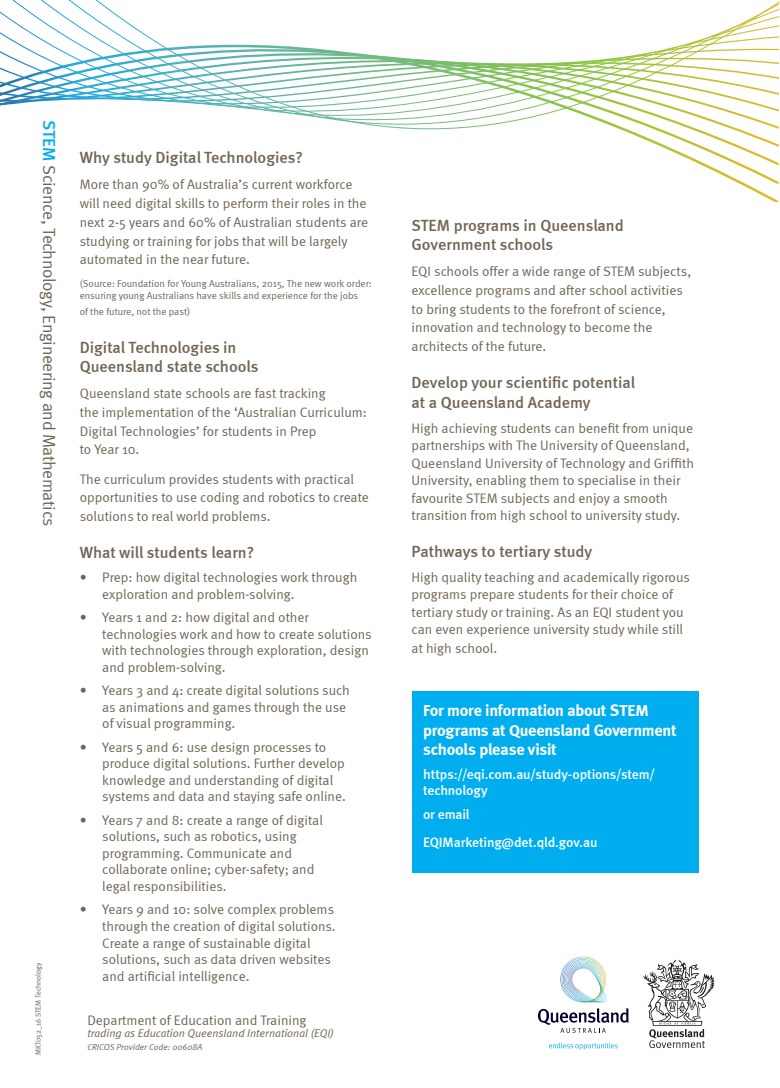
<style>
.page{position:relative;width:780px;height:1088px;background:#fff}
.page>*{position:absolute;margin:0;border:0;box-sizing:border-box;transform-origin:0 0}
.t1{font:17.5px "Meta Normal";letter-spacing:-.02em;color:#716557}
.Heading_2_Body{font:500 16.25px/19.5px "Meta";color:#716557}
.t2{font:700 16.25px/19.5px "Meta";letter-spacing:-.015em;color:#fff}
.Body_Text{font:13.75px/16.5px "Meta Normal";color:#716557}
.t3{font:500 13.75px/16.5px "Meta";letter-spacing:-.01em;color:#fff}
.Body_Text-2{font:italic 11.25px "Meta Normal";color:#716557}
.Body_Text-3{font:10px/12px "Meta Normal";color:#716557}
.Body_Text-4{font:italic 8.75px "Meta Normal";color:#716557}
.Body_Text-5{font:7.5px "Meta Normal";color:#716557}
.s1{font-family:"Meta";font-weight:500;color:#00aeef}
</style>
<div class="page">
<svg style="left:0;top:0;width:779px;height:202px"></svg>
<svg style="left:549px;top:1042px;width:68px;height:8px"></svg>
<svg style="left:538px;top:1008px;width:90px;height:25px"></svg>
<svg style="left:560px;top:956px;width:47px;height:46px"></svg>
<svg style="left:643px;top:960px;width:71px;height:88px"></svg>
<div style="left:412px;top:691px;width:286px;height:182px;background:#00aeef"></div>
<p class="t1" style="left:59px;top:120px;width:408px;rotate:90deg"><span class="s1">STEM</span> Science, Technology, Engineering and Mathematics</p>
<p class="Body_Text-5" style="left:34px;top:1055px;width:94px;rotate:-90deg">MKT052_16 STEM Technology</p>
<p class="Heading_2_Body" style="left:80px;top:148px;width:225px">Why study Digital Technologies?</p>
<p class="Body_Text" style="left:80px;top:175px;width:290px;line-height:18.8px">More than 90% of Australia’s current workforce will need digital skills to perform their roles in the next 2-5 years and 60% of Australian students are studying or training for jobs that will be largely automated in the near future.</p>
<p class="Body_Text-3" style="left:80px;top:277px;width:293px">(Source: Foundation for Young Australians, 2015, The new work order: ensuring young Australians have skills and experience for the jobs</p>
<p class="Body_Text-3" style="left:80px;top:306px;width:112px">of the future, not the past)</p>
<p class="Heading_2_Body" style="left:80px;top:337px;width:180px">Digital Technologies in<br>Queensland state schools</p>
<p class="Body_Text" style="left:80px;top:384px;width:289px;line-height:18.8px">Queensland state schools are fast tracking<br>the implementation of the ‘Australian Curriculum:<br>Digital Technologies’ for students in Prep<br>to Year 10.</p>
<p class="Body_Text" style="left:80px;top:469px;width:291px;line-height:18.8px">The curriculum provides students with practical opportunities to use coding and robotics to create solutions to real world problems.</p>
<p class="Heading_2_Body" style="left:80px;top:543px;width:176px">What will students learn?</p>
<p class="Body_Text" style="left:102px;top:569px;width:256px;text-indent:-23px">• Prep: how digital technologies work through exploration and problem-solving.</p>
<p class="Body_Text" style="left:102px;top:609px;width:271px;text-indent:-23px">• Years 1 and 2: how digital and other technologies work and how to create solutions with technologies through exploration, design and problem-solving.</p>
<p class="Body_Text" style="left:102px;top:682px;width:249px;text-indent:-23px">• Years 3 and 4: create digital solutions such as animations and games through the use of visual programming.</p>
<p class="Body_Text" style="left:102px;top:738px;width:245px;text-indent:-23px">• Years 5 and 6: use design processes to produce digital solutions. Further develop knowledge and understanding of digital systems and data and staying safe online.</p>
<p class="Body_Text" style="left:102px;top:812px;width:222px;text-indent:-23px">• Years 7 and 8: create a range of digital solutions, such as robotics, using programming. Communicate and collaborate online; cyber-safety; and legal responsibilities.</p>
<p class="Body_Text" style="left:102px;top:901px;width:235px;text-indent:-23px">• Years 9 and 10: solve complex problems through the creation of digital solutions.<br>Create a range of sustainable digital solutions, such as data driven websites and artificial intelligence.</p>
<p class="Body_Text" style="left:87px;top:1011px;width:220px">Department of Education and Training</p>
<p class="Body_Text-2" style="left:87px;top:1027px;width:248px">trading as Education Queensland International (EQI)</p>
<p class="Body_Text-4" style="left:87px;top:1041px;width:117px">CRICOS Provider Code: 00608A</p>
<p class="Heading_2_Body" style="left:411px;top:215px;width:214px">STEM programs in Queensland<br>Government schools</p>
<p class="Body_Text" style="left:411px;top:262px;width:281px;line-height:18.8px">EQI schools offer a wide range of STEM subjects, excellence programs and after school activities to bring students to the forefront of science, innovation and technology to become the architects of the future.</p>
<p class="Heading_2_Body" style="left:411px;top:373px;width:225px">Develop your scientific potential at a Queensland Academy</p>
<p class="Body_Text" style="left:411px;top:419px;width:284px;line-height:17.5px">High achieving students can benefit from unique partnerships with The University of Queensland, Queensland University of Technology and Griffith University, enabling them to specialise in their favourite STEM subjects and enjoy a smooth transition from high school to university study.</p>
<p class="Heading_2_Body" style="left:411px;top:542px;width:182px">Pathways to tertiary study</p>
<p class="Body_Text" style="left:411px;top:568px;width:280px;line-height:17.5px">High quality teaching and academically rigorous programs prepare students for their choice of tertiary study or training. As an EQI student you can even experience university study while still</p>
<p class="Body_Text" style="left:411px;top:640px;width:87px">at high school.</p>
<p class="t2" style="left:423px;top:701px;width:255px">For more information about STEM programs at Queensland Government schools please visit</p>
<p class="t3" style="left:423px;top:766px;width:233px">https://eqi.com.au/study-options/stem/ technology</p>
<p class="t3" style="left:423px;top:806px;width:48px">or email</p>
<p class="t3" style="left:423px;top:834px;width:176px">EQIMarketing@det.qld.gov.au</p>
</div>
